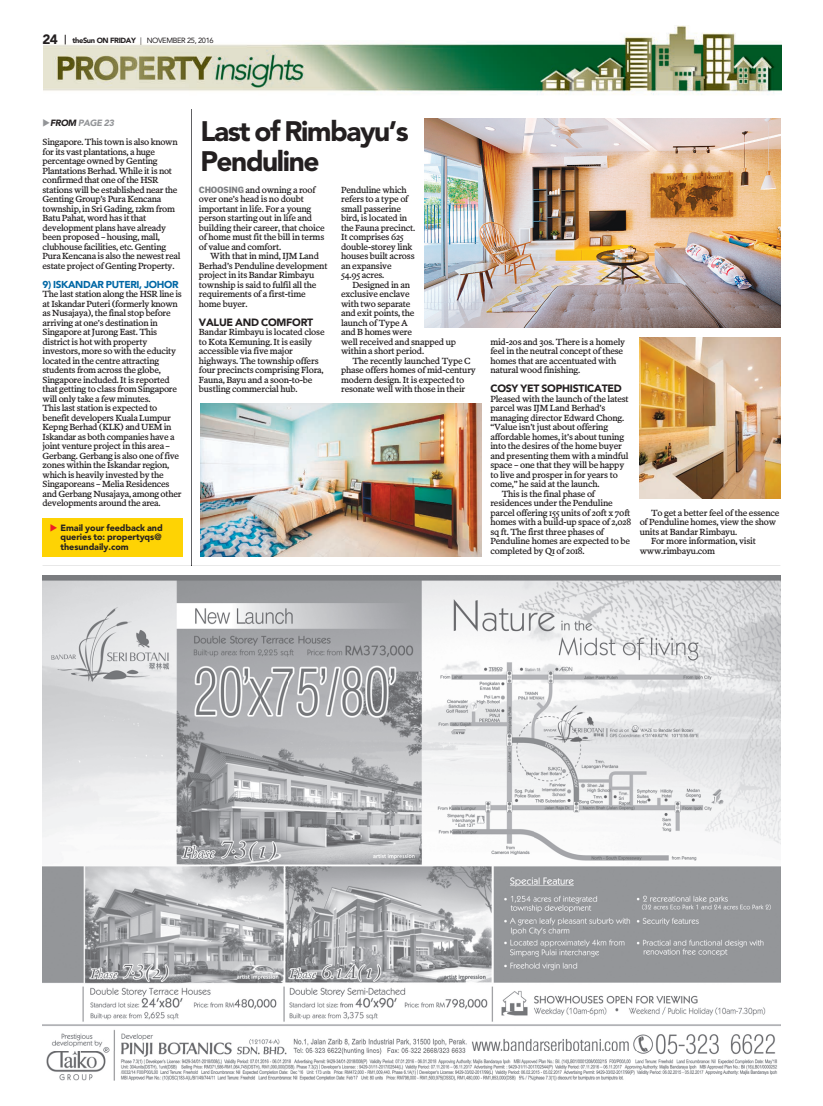
<style>
.page{position:relative;width:823px;height:1106px;background:#fff}
.page>*{position:absolute;margin:0;border:0;box-sizing:border-box;transform-origin:0 0}
.t1{font:900 28px/30px "Avenir";letter-spacing:-.05em;color:#231f20}
.t2{font:900 13.5px "Avenir";color:#231f20}
.t3{font:900 10.5px "Avenir";letter-spacing:-.025em;color:#231f20}
.t4{font:900 10px "Avenir";letter-spacing:-.03em;color:#0067a5}
.t5{font:9px/9.5px "Poynter Text Roman Four";letter-spacing:-.02em;color:#231f20}
.t6{font:900 9px/9.5px "Avenir";letter-spacing:-.01em;color:#231f20}
.t7{font:italic 900 9px "Avenir";letter-spacing:-.03em;color:#939598}
.t8{font:7.5px "Avenir";letter-spacing:-.05em;color:#231f20}
.s1{font-weight:900}
.s2{font-style:inherit}
.s3{color:#231f20}
.s4{font-family:"Poynter Text Sans";font-weight:900;color:#808285}
</style>
<div class="page">
<img style="left:43px;top:26px;width:737px;height:69px">
<img style="left:43px;top:575px;width:737px;height:506px">
<div style="left:43px;top:518px;width:140px;height:38px;background:#fed304"></div>
<img style="left:200px;top:404px;width:281px;height:152px">
<hr style="left:192px;top:109px;width:1px;height:456px;background:#616164">
<svg style="left:43px;top:565px;width:737px;height:1px"></svg>
<img style="left:639px;top:337px;width:141px;height:162px">
<img style="left:424px;top:119px;width:356px;height:208px">
<h2 class="t2" style="left:43px;top:33px;width:17px">24</h2>
<p class="t8" style="left:72px;top:37px;width:143px"><span class="s1">theSun ON FRIDAY</span> <span class="s2">|</span> NOVEMBER 25, 2016</p>
<p class="t7" style="left:50px;top:119px;width:66px"><span class="s3">FROM</span> PAGE 23</p>
<p class="t5" style="left:43px;top:138px;width:139px">Singapore. This town is also known for its vast plantations, a huge percentage owned by Genting<br>Plantations Berhad. While it is not confirmed that one of the HSR stations will be established near the<br>Genting Group’s Pura Kencana township, in Sri Gading, 12km from<br>Batu Pahat, word has it that development plans have already been proposed – housing, mall, clubhouse facilities, etc. Genting<br>Pura Kencana is also the newest real estate project of Genting Property.</p>
<p class="t4" style="left:43px;top:280px;width:137px">9) ISKANDAR PUTERI, JOHOR</p>
<p class="t5" style="left:43px;top:290px;width:141px">The last station along the HSR line is at Iskandar Puteri (formerly known as Nusajaya), the final stop before arriving at one’s destination in Singapore at Jurong East. This district is hot with property investors, more so with the educity located in the centre attracting students from across the globe, Singapore included. It is reported that getting to class from Singapore will only take a few minutes.<br>This last station is expected to benefit developers Kuala Lumpur Kepng Berhad (KLK) and UEM in Iskandar as both companies have a joint venture project in this area – Gerbang. Gerbang is also one of five zones within the Iskandar region, which is heavily invested by the Singaporeans – Melia Residences and Gerbang Nusajaya, among other developments around the area.</p>
<p class="t6" style="left:61px;top:524px;width:103px">Email your feedback and queries to: propertyqs@ thesundaily.com</p>
<h1 class="t1" style="left:200px;top:119px;width:210px">Last of Rimbayu’s<br>Penduline</h1>
<p class="t5" style="left:199px;top:186px;width:127px"><span class="s4">CHOOSING</span> and owning a roof over one’s head is no doubt important in life. For a young person starting out in life and building their career, that choice of home must fit the bill in terms of value and comfort.</p>
<p class="t5" style="left:199px;top:252px;width:130px;text-indent:11px">With that in mind, IJM Land<br>Berhad’s Penduline development project in its Bandar Rimbayu township is said to fulfil all the requirements of a first-time home buyer.</p>
<p class="t3" style="left:199px;top:318px;width:116px">VALUE AND COMFORT</p>
<p class="t5" style="left:199px;top:328px;width:127px">Bandar Rimbayu is located close to Kota Kemuning. It is easily accessible via five major highways. The township offers four precincts comprising Flora,<br>Fauna, Bayu and a soon-to-be bustling commercial hub.</p>
<p class="t5" style="left:341px;top:186px;width:76px">Penduline which refers to a type of small passerine bird, is located in the Fauna precinct.<br>It comprises 625 double-storey link houses built across an expansive<br>54.95 acres.</p>
<p class="t5" style="left:341px;top:281px;width:116px;text-indent:11px">Designed in an<br>exclusive enclave<br>with two separate<br>and exit points, the<br>launch of Type A<br>and B homes were<br>well received and snapped up within a short period.</p>
<p class="t5" style="left:341px;top:357px;width:136px;text-indent:11px">The recently launched Type C phase offers homes of mid-century modern design. It is expected to resonate well with those in their</p>
<p class="t5" style="left:490px;top:338px;width:136px">mid-20s and 30s. There is a homely feel in the neutral concept of these homes that are accentuated with natural wood finishing.</p>
<p class="t3" style="left:490px;top:384px;width:133px">COSY YET SOPHISTICATED</p>
<p class="t5" style="left:490px;top:395px;width:140px">Pleased with the launch of the latest</p>
<p class="t5" style="left:490px;top:404px;width:116px">parcel was IJM Land Berhad’s</p>
<p class="t5" style="left:490px;top:414px;width:135px">managing director Edward Chong.</p>
<p class="t5" style="left:490px;top:423px;width:119px">“Value isn’t just about offering</p>
<p class="t5" style="left:490px;top:433px;width:135px">affordable homes, it’s about tuning</p>
<p class="t5" style="left:490px;top:442px;width:133px">into the desires of the home buyer</p>
<p class="t5" style="left:490px;top:452px;width:139px">and presenting them with a mindful</p>
<p class="t5" style="left:490px;top:461px;width:135px">space – one that they will be happy</p>
<p class="t5" style="left:490px;top:471px;width:129px">to live and prosper in for years to</p>
<p class="t5" style="left:490px;top:480px;width:111px">come,” he said at the launch.</p>
<p class="t5" style="left:501px;top:490px;width:95px">This is the final phase of</p>
<p class="t5" style="left:490px;top:499px;width:124px">residences under the Penduline</p>
<p class="t5" style="left:490px;top:509px;width:141px">parcel offering 155 units of 20ft x 70ft</p>
<p class="t5" style="left:490px;top:518px;width:142px">homes with a build-up space of 2,028</p>
<p class="t5" style="left:490px;top:528px;width:115px">sq ft. The first three phases of</p>
<p class="t5" style="left:490px;top:537px;width:141px">Penduline homes are expected to be</p>
<p class="t5" style="left:490px;top:547px;width:96px">completed by Q1 of 2018.</p>
<p class="t5" style="left:650px;top:509px;width:130px">To get a better feel of the essence</p>
<p class="t5" style="left:639px;top:518px;width:138px">of Penduline homes, view the show</p>
<p class="t5" style="left:639px;top:528px;width:99px">units at Bandar Rimbayu.</p>
<p class="t5" style="left:650px;top:537px;width:106px">For more information, visit</p>
<p class="t5" style="left:639px;top:547px;width:77px">www.rimbayu.com</p>
</div>
